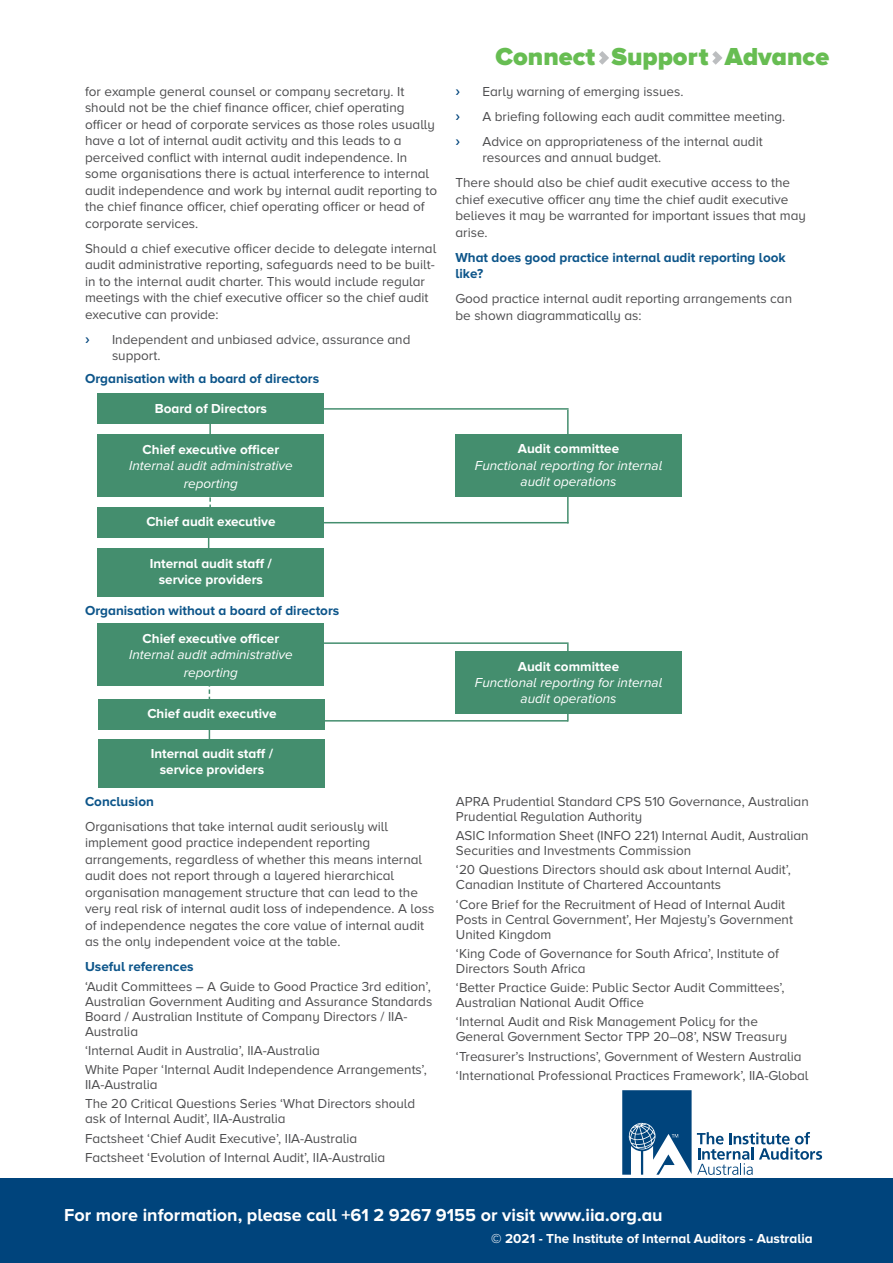
<style>
.page{position:relative;width:893px;height:1263px;background:#fff}
.page>*{position:absolute;margin:0;border:0;box-sizing:border-box;transform-origin:0 0}
.t1{font:900 25.5px "Proxima Nova A";color:#67bd52}
.t2{font:700 18px "Proxima Nova A";color:#fff}
.t3{font:13.5px/16.5px "Proxima Nova A";color:#4d4d4f}
.t4{font:700 13.5px/16.2px "Proxima Nova A";color:#fff;text-align:center}
.t5{font:italic 13.5px/18px "Proxima Nova A";color:#fff;text-align:center}
.t6{font:700 13.5px/16.5px "Proxima Nova A";color:#0d558a}
.t7{font:13.5px "Cabin";color:#00447c}
</style>
<div class="page">
<svg style="left:209px;top:497px;width:2px;height:10px"></svg>
<hr style="left:208px;top:516px;width:1px;height:62px;background:#448e6e">
<hr style="left:567px;top:410px;width:2px;height:113px;background:#448e6e">
<hr style="left:209px;top:393px;width:2px;height:63px;background:#448e6e">
<svg style="left:599px;top:51px;width:10px;height:14px"></svg>
<svg style="left:712px;top:51px;width:10px;height:14px"></svg>
<div style="left:98px;top:393px;width:226px;height:31px;background:#448e6e"></div>
<div style="left:98px;top:435px;width:226px;height:62px;background:#448e6e"></div>
<div style="left:455px;top:434px;width:227px;height:63px;background:#448e6e"></div>
<div style="left:98px;top:549px;width:226px;height:48px;background:#448e6e"></div>
<div style="left:98px;top:507px;width:226px;height:31px;background:#448e6e"></div>
<hr style="left:324px;top:408px;width:245px;height:2px;background:#448e6e">
<hr style="left:324px;top:522px;width:245px;height:1px;background:#448e6e">
<hr style="left:209px;top:706px;width:1px;height:43px;background:#448e6e">
<hr style="left:567px;top:644px;width:2px;height:77px;background:#448e6e">
<div style="left:98px;top:624px;width:226px;height:62px;background:#448e6e"></div>
<div style="left:455px;top:651px;width:227px;height:63px;background:#448e6e"></div>
<div style="left:99px;top:739px;width:226px;height:49px;background:#448e6e"></div>
<div style="left:99px;top:699px;width:226px;height:31px;background:#448e6e"></div>
<hr style="left:324px;top:642px;width:245px;height:2px;background:#448e6e">
<hr style="left:323px;top:720px;width:245px;height:1px;background:#448e6e">
<svg style="left:622px;top:1090px;width:200px;height:85px"></svg>
<div style="left:0;top:1178px;width:893px;height:85px;background:#00447c"></div>
<p class="t3" style="left:85px;top:83px;width:354px">for example general counsel or company secretary. It should not be the chief finance officer, chief operating officer or head of corporate services as those roles usually have a lot of internal audit activity and this leads to a perceived conflict with internal audit independence. In some organisations there is actual interference to internal audit independence and work by internal audit reporting to the chief finance officer, chief operating officer or head of corporate services.</p>
<p class="t3" style="left:85px;top:240px;width:353px">Should a chief executive officer decide to delegate internal audit administrative reporting, safeguards need to be built&shy;in to the internal audit charter. This would include regular meetings with the chief executive officer so the chief audit executive can provide:</p>
<p class="t7" style="left:85px;top:331px;width:6px">›</p>
<p class="t3" style="left:112px;top:331px;width:300px">Independent and unbiased advice, assurance and support.</p>
<p class="t6" style="left:85px;top:370px;width:236px">Organisation with a board of directors</p>
<p class="t4" style="left:155px;top:400px;width:114px">Board of Directors</p>
<p class="t4" style="left:143px;top:441px;width:138px">Chief executive officer</p>
<p class="t5" style="left:129px;top:456px;width:165px">Internal audit administrative reporting</p>
<p class="t4" style="left:146px;top:514px;width:131px">Chief audit executive</p>
<p class="t4" style="left:150px;top:555px;width:124px">Internal audit staff / service providers</p>
<h1 class="t1" style="left:495px;top:41px;width:335px">Connect Support Advance</h1>
<p class="t7" style="left:455px;top:83px;width:6px">›</p>
<p class="t3" style="left:482px;top:83px;width:202px">Early warning of emerging issues.</p>
<p class="t7" style="left:455px;top:108px;width:6px">›</p>
<p class="t3" style="left:482px;top:108px;width:304px">A briefing following each audit committee meeting.</p>
<p class="t7" style="left:455px;top:133px;width:6px">›</p>
<p class="t3" style="left:482px;top:133px;width:282px">Advice on appropriateness of the internal audit resources and annual budget.</p>
<p class="t3" style="left:455px;top:174px;width:352px">There should also be chief audit executive access to the chief executive officer any time the chief audit executive believes it may be warranted for important issues that may arise.</p>
<p class="t6" style="left:455px;top:249px;width:332px">What does good practice internal audit reporting look like?</p>
<p class="t3" style="left:455px;top:290px;width:338px">Good practice internal audit reporting arrangements can be shown diagrammatically as:</p>
<p class="t4" style="left:518px;top:441px;width:103px">Audit committee</p>
<p class="t5" style="left:475px;top:457px;width:189px;line-height:16.2px">Functional reporting for internal audit operations</p>
<p class="t6" style="left:85px;top:602px;width:256px">Organisation without a board of directors</p>
<p class="t4" style="left:143px;top:630px;width:138px">Chief executive officer</p>
<p class="t5" style="left:129px;top:646px;width:165px">Internal audit administrative reporting</p>
<p class="t4" style="left:518px;top:658px;width:103px">Audit committee</p>
<p class="t5" style="left:475px;top:674px;width:189px;line-height:16.2px">Functional reporting for internal audit operations</p>
<p class="t4" style="left:147px;top:705px;width:131px">Chief audit executive</p>
<p class="t4" style="left:151px;top:745px;width:124px">Internal audit staff / service providers</p>
<p class="t6" style="left:85px;top:793px;width:70px">Conclusion</p>
<p class="t3" style="left:85px;top:818px;width:351px">Organisations that take internal audit seriously will implement good practice independent reporting arrangements, regardless of whether this means internal audit does not report through a layered hierarchical organisation management structure that can lead to the very real risk of internal audit loss of independence. A loss of independence negates the core value of internal audit as the only independent voice at the table.</p>
<p class="t6" style="left:85px;top:958px;width:110px">Useful references</p>
<p class="t3" style="left:85px;top:978px;width:349px;line-height:15px">‘Audit Committees – A Guide to Good Practice 3rd edition’, Australian Government Auditing and Assurance Standards Board / Australian Institute of Company Directors / IIA-Australia</p>
<p class="t3" style="left:85px;top:1040px;width:343px;line-height:19.2px">‘Internal Audit in Australia’, IIA-Australia<br>White Paper ‘Internal Audit Independence Arrangements’,</p>
<p class="t3" style="left:85px;top:1075px;width:332px;line-height:19.2px">IIA-Australia<br>The 20 Critical Questions Series ‘What Directors should</p>
<p class="t3" style="left:85px;top:1109px;width:302px;line-height:19.2px">ask of Internal Audit’, IIA-Australia<br>Factsheet ‘Chief Audit Executive’, IIA-Australia<br>Factsheet ‘Evolution of Internal Audit’, IIA-Australia</p>
<p class="t3" style="left:456px;top:794px;width:354px;line-height:15px">APRA Prudential Standard CPS 510 Governance, Australian<br>Prudential Regulation Authority</p>
<p class="t3" style="left:456px;top:828px;width:354px;line-height:15px">ASIC Information Sheet (INFO 221) Internal Audit, Australian<br>Securities and Investments Commission</p>
<p class="t3" style="left:456px;top:862px;width:337px;line-height:15px">‘20 Questions Directors should ask about Internal Audit’,<br>Canadian Institute of Chartered Accountants</p>
<p class="t3" style="left:456px;top:896px;width:339px;line-height:15px">‘Core Brief for the Recruitment of Head of Internal Audit<br>Posts in Central Government’, Her Majesty’s Government<br>United Kingdom</p>
<p class="t3" style="left:456px;top:946px;width:325px;line-height:15px">‘King Code of Governance for South Africa’, Institute of<br>Directors South Africa</p>
<p class="t3" style="left:456px;top:980px;width:330px;line-height:15px">‘Better Practice Guide: Public Sector Audit Committees’,<br>Australian National Audit Office</p>
<p class="t3" style="left:456px;top:1014px;width:333px;line-height:15px">‘Internal Audit and Risk Management Policy for the<br>General Government Sector TPP 20–08’, NSW Treasury</p>
<p class="t3" style="left:456px;top:1046px;width:354px;line-height:19.2px">‘Treasurer’s Instructions’, Government of Western Australia ‘International Professional Practices Framework’, IIA-Global</p>
<h2 class="t2" style="left:64px;top:1204px;width:600px">For more information, please call +61 2 9267 9155 or visit www.iia.org.au</h2>
<p class="t4" style="left:491px;top:1230px;width:323px">© 2021 - The Institute of Internal Auditors - Australia</p>
</div>
